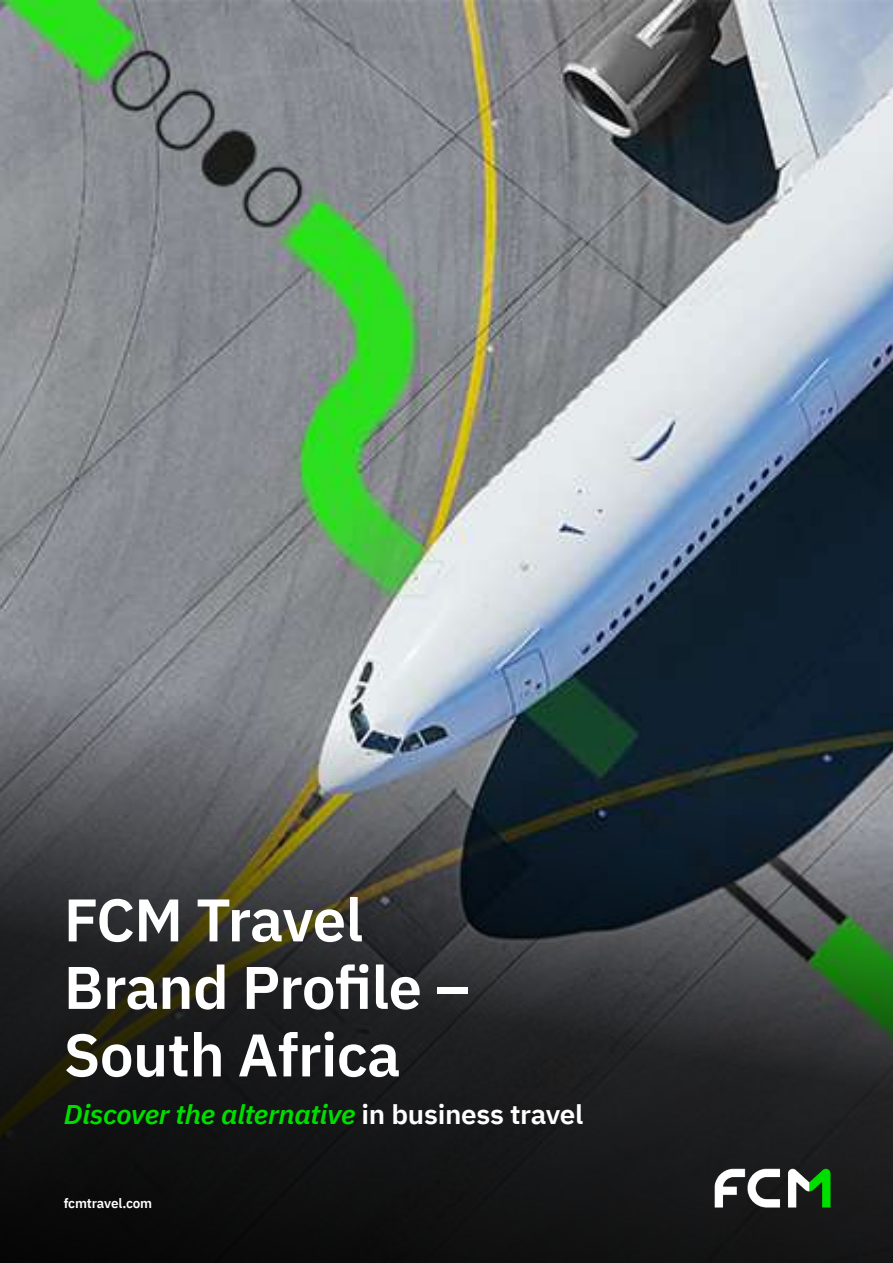
<style>
.page{position:relative;width:893px;height:1263px;background:#fff}
.page>*{position:absolute;margin:0;border:0;box-sizing:border-box;transform-origin:0 0}
.t1{font:600 60px/67.5px "IBM Plex Sans";letter-spacing:-.01em;color:#fff}
.t2{font:italic 600 27px "IBM Plex Sans";letter-spacing:-.01em;color:#00de00;scale:1.04 1}
.t3{font:600 13.5px "IBM Plex Sans";letter-spacing:-.01em;color:#fff}
.s1{font-style:normal;color:#fff}
</style>
<div class="page">
<img style="left:0;top:0;width:893px;height:668px">
<svg style="left:0;top:668px;width:893px;height:595px;background:#303536"></svg>
<img style="left:692px;top:1146px;width:161px;height:83px">
<h1 class="t1" style="left:64px;top:881px;width:408px">FCM Travel<br>Brand Profile –<br>South Africa</h1>
<p class="t2" style="left:64px;top:1093px;width:501px">Discover the alternative <span class="s1">in business travel</span></p>
<p class="t3" style="left:64px;top:1192px;width:90px">fcmtravel.com</p>
</div>
